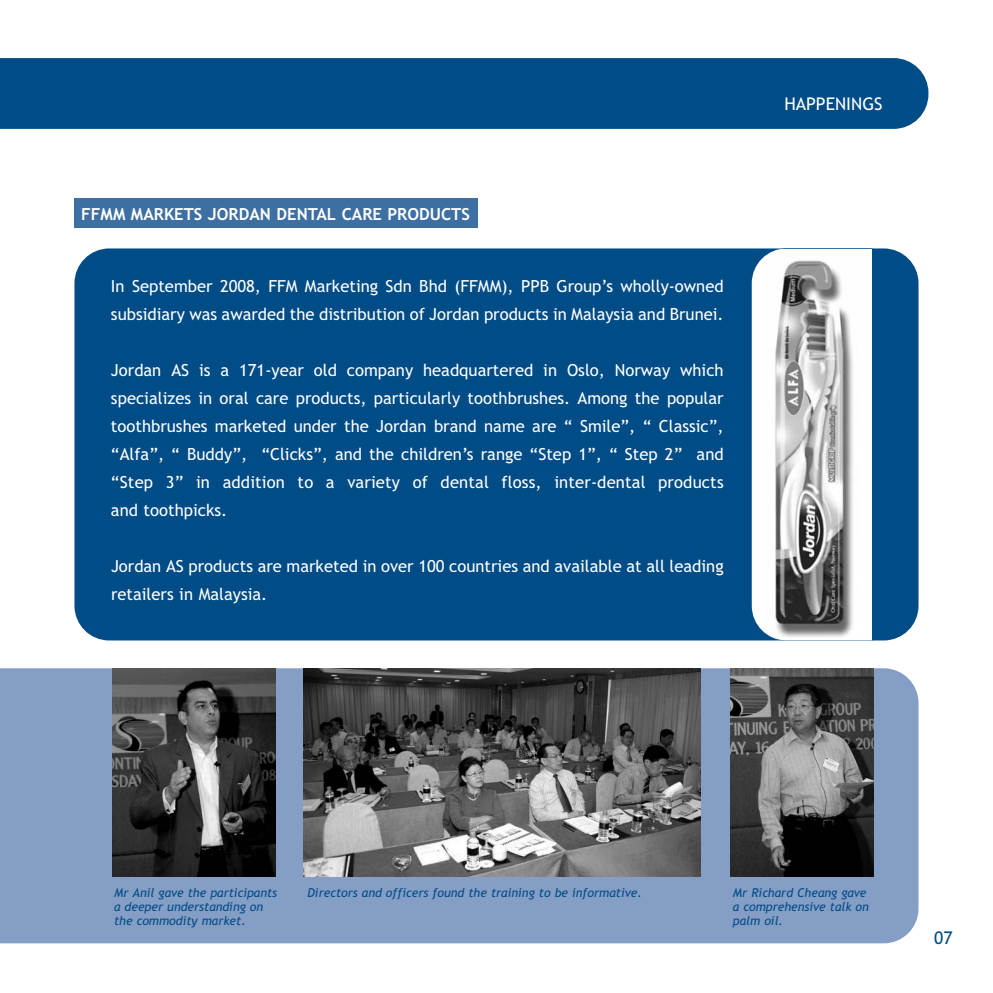
<style>
.page{position:relative;width:993px;height:993px;background:#fff}
.page>*{position:absolute;margin:0;border:0;box-sizing:border-box;transform-origin:0 0}
.t1{font:17.5px "Trebuchet MS";color:#fff}
.t2{font:17.5px "Trebuchet MS";color:#004c86}
.t3{font:16.62px/28px "Trebuchet MS";color:#fff}
.t4{font:700 16.62px "Trebuchet MS";color:#fff}
.t5{font:italic 12.25px/14px "Trebuchet MS";color:#004c86}
</style>
<div class="page">
<div style="left:0;top:668px;width:918px;height:275px;background:#859ec5"></div>
<img style="left:303px;top:668px;width:397px;height:208px">
<img style="left:113px;top:668px;width:163px;height:208px">
<img style="left:730px;top:668px;width:143px;height:208px">
<div style="left:0;top:58px;width:928px;height:71px;background:#004c86"></div>
<div style="left:74px;top:198px;width:403px;height:30px;background:#3e6fa3"></div>
<div style="left:74px;top:248px;width:844px;height:392px;background:#004c86;border-radius:35px"></div>
<img style="left:751px;top:249px;width:120px;height:391px">
<p class="t4" style="left:81px;top:205px;width:390px">FFMM MARKETS JORDAN DENTAL CARE PRODUCTS</p>
<p class="t3" style="left:111px;top:272px;width:614px">In September 2008, FFM Marketing Sdn Bhd (FFMM), PPB Group’s wholly-owned subsidiary was awarded the distribution of Jordan products in Malaysia and Brunei.</p>
<p class="t3" style="left:111px;top:356px;width:614px;text-align:justify">Jordan AS is a 171-year old company headquartered in Oslo, Norway which specializes in oral care products, particularly toothbrushes. Among the popular toothbrushes marketed under the Jordan brand name are “ Smile”, “ Classic”, “Alfa”, “ Buddy”, “Clicks”, and the children’s range “Step 1”, “ Step 2” and “Step 3” in addition to a variety of dental floss, inter-dental products and toothpicks.</p>
<p class="t3" style="left:111px;top:552px;width:614px">Jordan AS products are marketed in over 100 countries and available at all leading retailers in Malaysia.</p>
<p class="t1" style="left:784px;top:94px;width:100px">HAPPENINGS</p>
<p class="t5" style="left:114px;top:885px;width:164px">Mr Anil gave the participants a deeper understanding on the commodity market.</p>
<p class="t5" style="left:732px;top:885px;width:137px">Mr Richard Cheang gave a comprehensive talk on palm oil.</p>
<p class="t5" style="left:307px;top:885px;width:336px">Directors and officers found the training to be informative.</p>
<p class="t2" style="left:933px;top:927px;width:20px">07</p>
</div>
